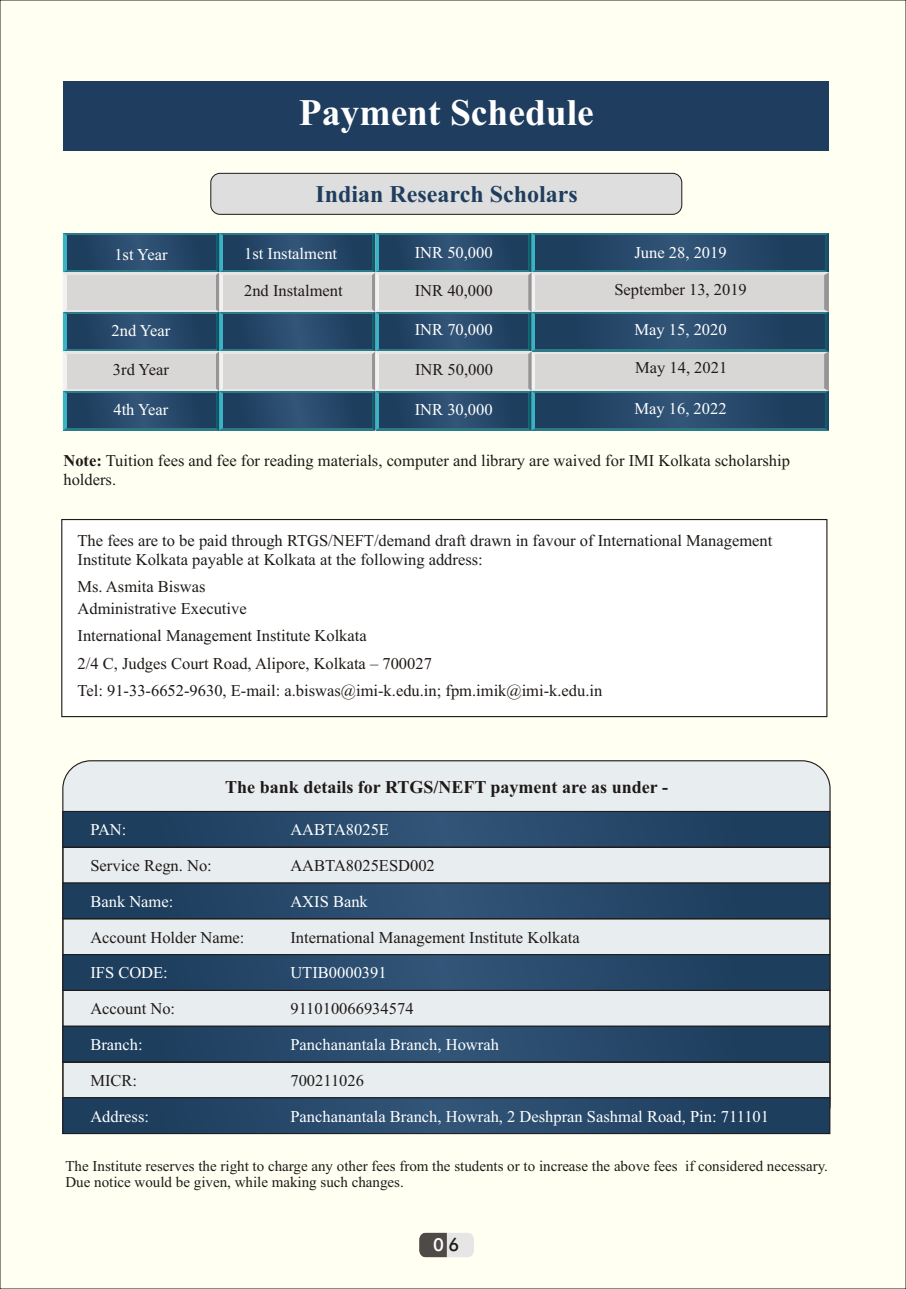
<style>
.page{position:relative;width:906px;height:1289px;background:#fff}
.page>*{position:absolute;margin:0;border:0;box-sizing:border-box;transform-origin:0 0}
.t1{font:700 37.5px "Times New Roman";color:#fff}
.t2{font:700 24px "Times New Roman";color:#1f3d5e}
.t3{font:700 18px "Times New Roman";color:#1f1a17}
.t4{font:500 18px "Futura BT";color:#1f1a17}
.t5{font:16.5px/18.3px "Times New Roman";color:#1f1a17}
.t6{font:16.5px "Times New Roman";color:#fff}
.t7{font:15px/16.6px "Times New Roman";color:#1f1a17}
.s1{font-weight:700}
.s2{color:#fff}
</style>
<div class="page">
<div style="left:0;top:0;width:906px;height:1288px;background:#fffff2"></div>
<svg style="left:419px;top:1232px;width:55px;height:24px"></svg>
<div style="left:63px;top:81px;width:766px;height:70px;background:#1f3d5e"></div>
<div style="left:219px;top:233px;width:156px;height:39px;background:#2b7a85"></div>
<svg style="left:223px;top:235px;width:149px;height:35px;background:#254667"></svg>
<div style="left:376px;top:233px;width:155px;height:39px;background:#2b7a85"></div>
<svg style="left:379px;top:235px;width:149px;height:35px;background:#254667"></svg>
<div style="left:376px;top:312px;width:155px;height:39px;background:#2b7a85"></div>
<svg style="left:379px;top:314px;width:149px;height:35px;background:#254667"></svg>
<div style="left:376px;top:391px;width:155px;height:39px;background:#2b7a85"></div>
<svg style="left:379px;top:393px;width:149px;height:35px;background:#254667"></svg>
<div style="left:63px;top:233px;width:156px;height:39px;background:#2b7a85"></div>
<svg style="left:67px;top:235px;width:148px;height:35px;background:#254668"></svg>
<div style="left:63px;top:312px;width:156px;height:39px;background:#2b7a85"></div>
<svg style="left:67px;top:314px;width:148px;height:35px;background:#254668"></svg>
<div style="left:63px;top:391px;width:156px;height:39px;background:#2b7a85"></div>
<svg style="left:67px;top:393px;width:148px;height:35px;background:#254668"></svg>
<div style="left:531px;top:233px;width:298px;height:39px;background:#2b7a85"></div>
<svg style="left:535px;top:235px;width:289px;height:35px;background:#254667"></svg>
<div style="left:531px;top:272px;width:298px;height:40px;background:linear-gradient(to right,#e6e6e6,#e6e6e6)"></div>
<div style="left:535px;top:275px;width:289px;height:34px;background:#d9d6d6"></div>
<div style="left:531px;top:351px;width:298px;height:40px;background:linear-gradient(to right,#e6e6e6,#e6e6e6)"></div>
<div style="left:535px;top:354px;width:289px;height:34px;background:#d9d6d6"></div>
<div style="left:531px;top:312px;width:298px;height:39px;background:#2b7a85"></div>
<svg style="left:535px;top:314px;width:289px;height:35px;background:#254667"></svg>
<div style="left:531px;top:391px;width:298px;height:39px;background:#2b7a85"></div>
<svg style="left:824px;top:233px;width:5px;height:197px"></svg>
<svg style="left:535px;top:393px;width:289px;height:35px;background:#254667"></svg>
<div style="left:219px;top:312px;width:156px;height:39px;background:#2b7a85"></div>
<svg style="left:223px;top:314px;width:149px;height:35px;background:#254667"></svg>
<div style="left:219px;top:391px;width:156px;height:39px;background:#2b7a85"></div>
<svg style="left:223px;top:393px;width:149px;height:35px;background:#254667"></svg>
<div style="left:219px;top:272px;width:156px;height:40px;background:linear-gradient(to right,#e6e6e6,#e6e6e6)"></div>
<div style="left:223px;top:275px;width:149px;height:34px;background:#d9d6d6"></div>
<div style="left:376px;top:272px;width:155px;height:40px;background:linear-gradient(to right,#e6e6e6,#e6e6e6)"></div>
<div style="left:379px;top:275px;width:149px;height:34px;background:#d9d6d6"></div>
<svg style="left:67px;top:272px;width:149px;height:40px"></svg>
<div style="left:67px;top:275px;width:148px;height:34px;background:#d9d6d6"></div>
<div style="left:219px;top:351px;width:156px;height:40px;background:linear-gradient(to right,#e6e6e6,#e6e6e6)"></div>
<div style="left:223px;top:354px;width:149px;height:34px;background:#d9d6d6"></div>
<div style="left:376px;top:351px;width:155px;height:40px;background:linear-gradient(to right,#e6e6e6,#e6e6e6)"></div>
<svg style="left:372px;top:233px;width:7px;height:197px"></svg>
<svg style="left:528px;top:233px;width:7px;height:197px"></svg>
<div style="left:379px;top:354px;width:149px;height:34px;background:#d9d6d6"></div>
<svg style="left:67px;top:351px;width:149px;height:40px"></svg>
<svg style="left:63px;top:233px;width:4px;height:197px"></svg>
<svg style="left:216px;top:233px;width:7px;height:197px"></svg>
<div style="left:67px;top:354px;width:148px;height:34px;background:#d9d6d6"></div>
<svg style="left:61px;top:518px;width:767px;height:199px"></svg>
<div style="left:210px;top:173px;width:472px;height:42px;background:#dedede;border:1px solid #1f1a17;border-radius:9px"></div>
<div style="left:62px;top:760px;width:768px;height:372px;background:#e8edf0;border:1px solid #1f1a17;border-radius:28px"></div>
<svg style="left:65px;top:813px;width:763px;height:32px;background:#254668"></svg>
<div style="left:63px;top:811px;width:767px;height:36px;border:1px solid #1f1a17"></div>
<div style="left:63px;top:847px;width:767px;height:36px;border:1px solid #1f1a17"></div>
<svg style="left:65px;top:884px;width:763px;height:33px;background:#254668"></svg>
<div style="left:63px;top:882px;width:767px;height:37px;border:1px solid #1f1a17"></div>
<div style="left:63px;top:918px;width:767px;height:36px;border:1px solid #1f1a17"></div>
<svg style="left:65px;top:956px;width:763px;height:32px;background:#254668"></svg>
<div style="left:63px;top:954px;width:767px;height:36px;border:1px solid #1f1a17"></div>
<div style="left:63px;top:990px;width:767px;height:36px;border:1px solid #1f1a17"></div>
<svg style="left:65px;top:1028px;width:763px;height:32px;background:#254668"></svg>
<div style="left:63px;top:1026px;width:767px;height:36px;border:1px solid #1f1a17"></div>
<div style="left:63px;top:1061px;width:767px;height:36px;border:1px solid #1f1a17"></div>
<svg style="left:65px;top:1099px;width:763px;height:32px;background:#254668"></svg>
<div style="left:63px;top:1097px;width:767px;height:36px;border:1px solid #1f1a17"></div>
<h1 class="t1" style="left:299px;top:99px;width:296px">Payment Schedule</h1>
<h2 class="t2" style="left:315px;top:185px;width:264px">Indian Research Scholars</h2>
<p class="t6" style="left:114px;top:248px;width:55px">1st Year</p>
<p class="t6" style="left:244px;top:247px;width:95px">1st Instalment</p>
<p class="t6" style="left:415px;top:247px;width:79px">INR 50,000</p>
<p class="t5" style="left:244px;top:283px;width:100px">2nd Instalment</p>
<p class="t5" style="left:415px;top:283px;width:79px">INR 40,000</p>
<p class="t6" style="left:415px;top:324px;width:79px">INR 70,000</p>
<p class="t5" style="left:415px;top:362px;width:79px">INR 50,000</p>
<p class="t6" style="left:112px;top:324px;width:60px">2nd Year</p>
<p class="t5" style="left:113px;top:362px;width:57px">3rd Year</p>
<p class="t6" style="left:113px;top:403px;width:57px">4th Year</p>
<p class="t6" style="left:415px;top:403px;width:79px">INR 30,000</p>
<p class="t6" style="left:634px;top:247px;width:94px">June 28, 2019</p>
<p class="t5" style="left:614px;top:282px;width:134px">September 13, 2019</p>
<p class="t6" style="left:634px;top:324px;width:94px">May 15, 2020</p>
<p class="t5" style="left:635px;top:360px;width:94px">May 14, 2021</p>
<p class="t6" style="left:634px;top:402px;width:94px">May 16, 2022</p>
<p class="t5" style="left:63px;top:453px;width:728px"><span class="s1">Note:</span> Tuition fees and fee for reading materials, computer and library are waived for IMI Kolkata scholarship holders.</p>
<p class="t5" style="left:78px;top:533px;width:696px">The fees are to be paid through RTGS/NEFT/demand draft drawn in favour of International Management<br>Institute Kolkata payable at Kolkata at the following address:</p>
<p class="t5" style="left:78px;top:577px;width:171px;line-height:21.9px">Ms. Asmita Biswas<br>Administrative Executive</p>
<p class="t5" style="left:78px;top:623px;width:526px;line-height:27.5px">International Management Institute Kolkata<br>2/4 C, Judges Court Road, Alipore, Kolkata – 700027<br>Tel: 91-33-6652-9630, E-mail: a.biswas@imi-k.edu.in; fpm.imik@imi-k.edu.in</p>
<p class="t3" style="left:225px;top:780px;width:444px">The bank details for RTGS/NEFT payment are as under -</p>
<p class="t6" style="left:90px;top:823px;width:38px">PAN:</p>
<p class="t6" style="left:290px;top:823px;width:100px">AABTA8025E</p>
<p class="t5" style="left:90px;top:857px;width:123px">Service Regn. No:</p>
<p class="t5" style="left:290px;top:857px;width:146px">AABTA8025ESD002</p>
<p class="t6" style="left:90px;top:895px;width:84px">Bank Name:</p>
<p class="t6" style="left:290px;top:895px;width:79px">AXIS Bank</p>
<p class="t5" style="left:90px;top:929px;width:155px">Account Holder Name:</p>
<p class="t5" style="left:290px;top:929px;width:291px">International Management Institute Kolkata</p>
<p class="t6" style="left:90px;top:966px;width:79px">IFS CODE:</p>
<p class="t6" style="left:290px;top:966px;width:98px">UTIB0000391</p>
<p class="t5" style="left:90px;top:1001px;width:86px">Account No:</p>
<p class="t5" style="left:290px;top:1001px;width:125px">911010066934574</p>
<p class="t6" style="left:90px;top:1038px;width:54px">Branch:</p>
<p class="t6" style="left:290px;top:1038px;width:210px">Panchanantala Branch, Howrah</p>
<p class="t5" style="left:90px;top:1072px;width:48px">MICR:</p>
<p class="t5" style="left:290px;top:1072px;width:75px">700211026</p>
<p class="t6" style="left:90px;top:1110px;width:60px">Address:</p>
<p class="t6" style="left:290px;top:1110px;width:480px">Panchanantala Branch, Howrah, 2 Deshpran Sashmal Road, Pin: 711101</p>
<p class="t7" style="left:65px;top:1158px;width:764px">The Institute reserves the right to charge any other fees from the students or to increase the above fees if considered necessary.<br>Due notice would be given, while making such changes.</p>
<p class="t4" style="left:433px;top:1237px;width:28px"><span class="s2">0</span>16</p>
</div>
